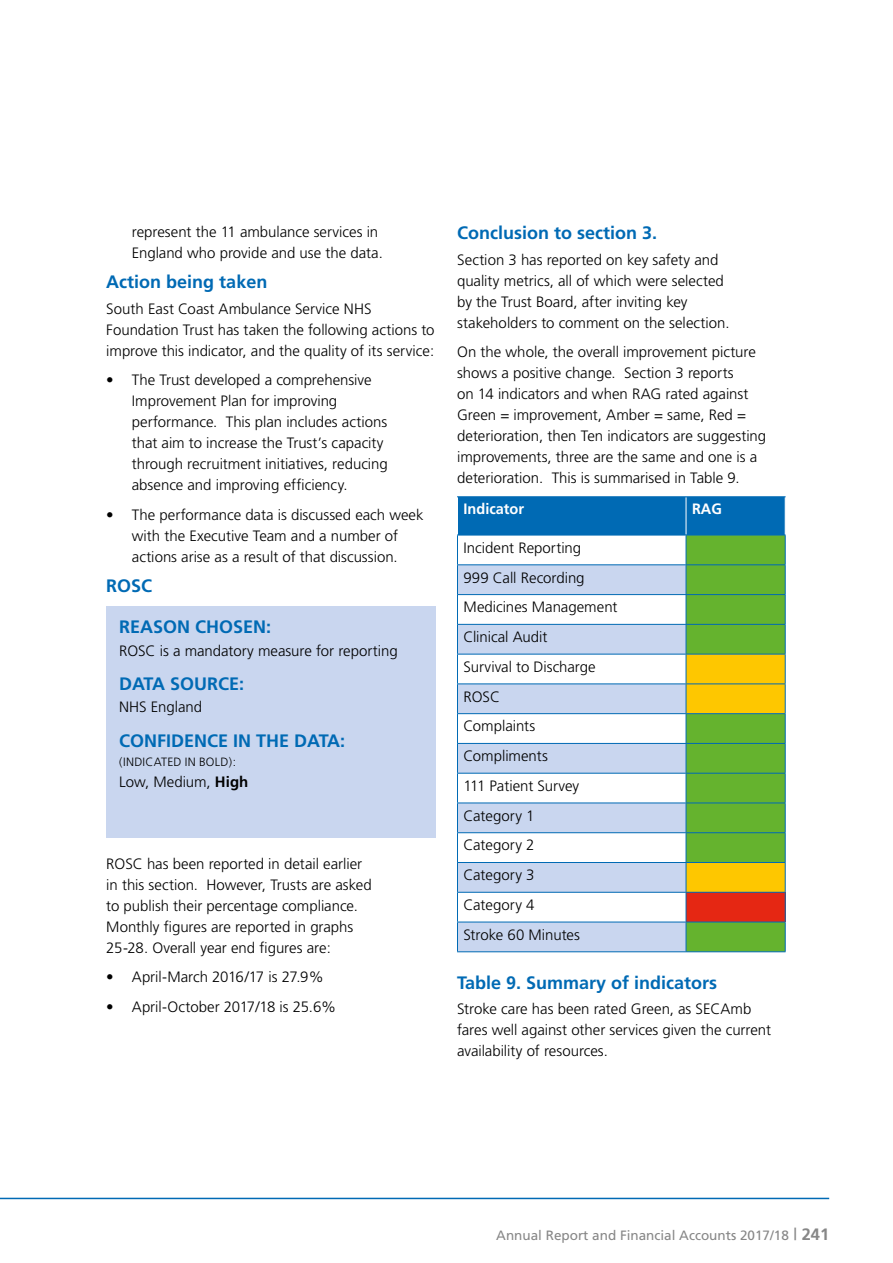
<style>
.page{position:relative;width:893px;height:1263px;background:#fff}
.page>*{position:absolute;margin:0;border:0;box-sizing:border-box;transform-origin:0 0}
.t1{font:700 18px "Frutiger";color:#006ab4}
.t2{font:300 15px/21px "Frutiger";color:#000}
.t3{font:700 15px "Frutiger";color:#fff}
.t4{font:13.5px "Frutiger";color:#878787}
.t5{font:300 12px "Frutiger";letter-spacing:.02em;color:#000}
.s1{font-weight:700}
.s2{font-size:16.5px}
.s3{font-weight:700;font-size:16.5px}
</style>
<div class="page">
<hr style="left:0;top:1198px;width:829px;height:1px;background:#006ab4">
<div style="left:106px;top:607px;width:330px;height:231px;background:#c9d6ef"></div>
<hr style="left:457px;top:496px;width:229px;height:1px;background:#006ab4">
<hr style="left:686px;top:496px;width:100px;height:1px;background:#006ab4">
<svg style="left:457px;top:497px;width:329px;height:455px"></svg>
<p class="t2" style="left:132px;top:221px;width:253px">represent the 11 ambulance services in<br>England who provide and use the data.</p>
<p class="t1" style="left:106px;top:271px;width:163px">Action being taken</p>
<p class="t2" style="left:106px;top:298px;width:330px">South East Coast Ambulance Service NHS<br>Foundation Trust has taken the following actions to improve this indicator, and the quality of its service:</p>
<p class="t2" style="left:132px;top:369px;width:257px;text-indent:-26px">• The Trust developed a comprehensive Improvement Plan for improving performance. This plan includes actions that aim to increase the Trust’s capacity through recruitment initiatives, reducing absence and improving efficiency.</p>
<p class="t2" style="left:106px;top:504px;width:319px;text-align:center">• The performance data is discussed each week with the Executive Team and a number of<br>actions arise as a result of that discussion.</p>
<p class="t1" style="left:106px;top:575px;width:48px">ROSC</p>
<p class="t1" style="left:119px;top:617px;width:154px">REASON CHOSEN:</p>
<p class="t2" style="left:119px;top:640px;width:280px">ROSC is a mandatory measure for reporting</p>
<p class="t1" style="left:119px;top:673px;width:127px">DATA SOURCE:</p>
<p class="t2" style="left:119px;top:697px;width:85px">NHS England</p>
<p class="t1" style="left:119px;top:730px;width:228px">CONFIDENCE IN THE DATA:</p>
<p class="t5" style="left:119px;top:755px;width:118px">(INDICATED IN BOLD):</p>
<p class="t2" style="left:119px;top:771px;width:131px">Low, Medium, <span class="s1">High</span></p>
<p class="t2" style="left:106px;top:853px;width:267px">ROSC has been reported in detail earlier in this section. However, Trusts are asked to publish their percentage compliance.<br>Monthly figures are reported in graphs 25-28. Overall year end figures are:</p>
<p class="t2" style="left:106px;top:967px;width:219px">• April-March 2016/17 is 27.9%</p>
<p class="t2" style="left:106px;top:996px;width:231px">• April-October 2017/18 is 25.6%</p>
<p class="t1" style="left:457px;top:223px;width:201px">Conclusion to section 3.</p>
<p class="t2" style="left:457px;top:249px;width:274px">Section 3 has reported on key safety and quality metrics, all of which were selected by the Trust Board, after inviting key stakeholders to comment on the selection.</p>
<p class="t2" style="left:457px;top:341px;width:311px">On the whole, the overall improvement picture shows a positive change. Section 3 reports<br>on 14 indicators and when RAG rated against Green = improvement, Amber = same, Red = deterioration, then Ten indicators are suggesting improvements, three are the same and one is a deterioration. This is summarised in Table 9.</p>
<p class="t3" style="left:463px;top:500px;width:62px">Indicator</p>
<p class="t3" style="left:692px;top:500px;width:31px">RAG</p>
<p class="t2" style="left:463px;top:533px;width:155px;line-height:29.7px">Incident Reporting<br>999 Call Recording<br>Medicines Management<br>Clinical Audit<br>Survival to Discharge<br>ROSC<br>Complaints<br>Compliments<br>111 Patient Survey<br>Category 1<br>Category 2<br>Category 3<br>Category 4<br>Stroke 60 Minutes</p>
<p class="t1" style="left:457px;top:972px;width:262px">Table 9. Summary of indicators</p>
<p class="t2" style="left:457px;top:998px;width:316px">Stroke care has been rated Green, as SECAmb fares well against other services given the current availability of resources.</p>
<p class="t4" style="left:496px;top:1227px;width:334px">Annual Report and Financial Accounts 2017/18 <span class="s2">|</span> <span class="s3">241</span></p>
</div>
